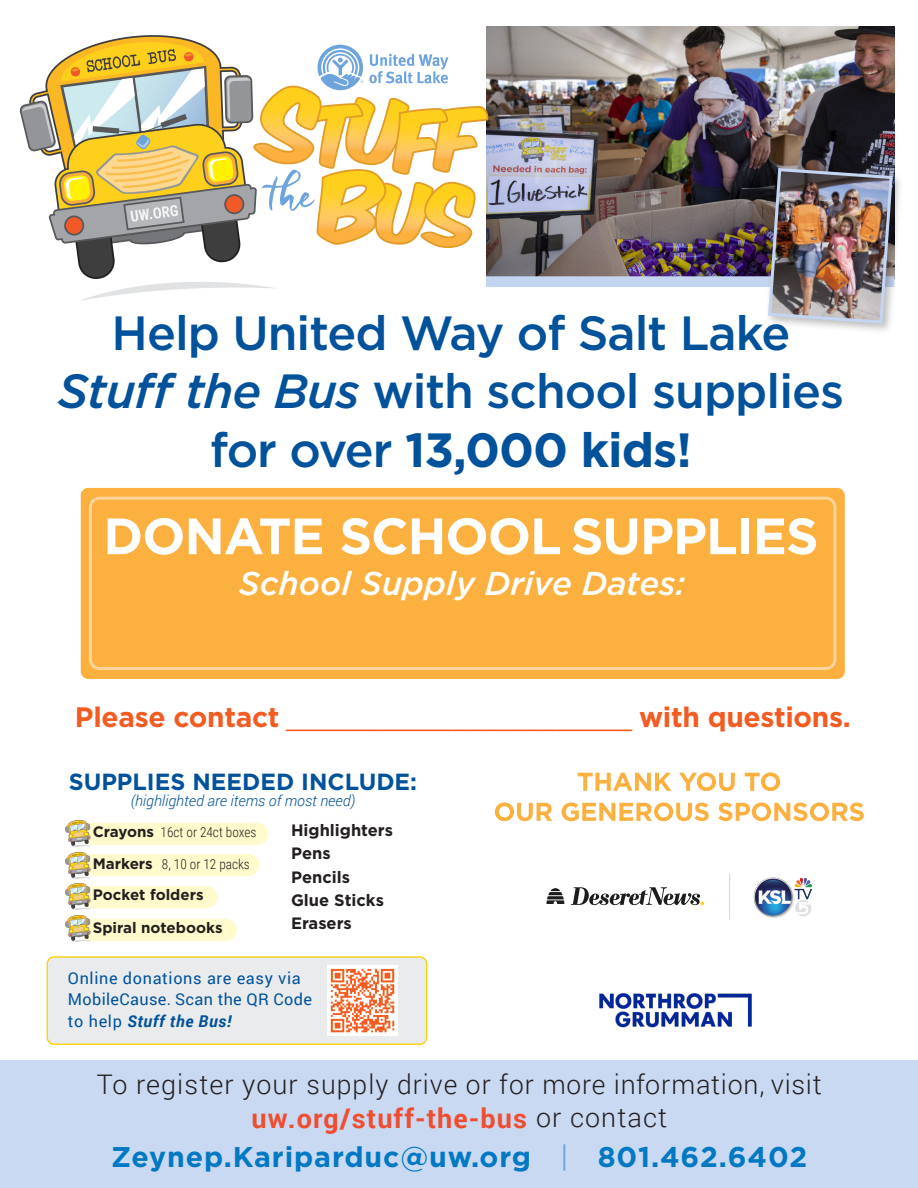
<style>
.page{position:relative;width:918px;height:1188px;background:#fff}
.page>*{position:absolute;margin:0;border:0;box-sizing:border-box;transform-origin:0 0}
.t1{font:700 51px "Gotham";letter-spacing:-.02em;color:#fff}
.t2{font:500 48px/58.5px "Gotham";letter-spacing:-.02em;color:#01529a;text-align:center}
.t3{font:italic 500 33px "Gotham";color:#fff}
.t4{font:700 28.5px "Gotham";letter-spacing:.03em;color:#0079c2}
.t5{font:700 28.05px "Gotham";letter-spacing:-.01em;color:#f25b21}
.t6{font:300 27px/33.8px "Roboto";letter-spacing:.035em;color:#231f20;text-align:center}
.t7{font:700 23.4px "Gotham";color:#01529a}
.t8{font:700 16.5px "Gotham";color:#231f20}
.t9{font:16.35px/21.8px "Roboto";letter-spacing:.03em;color:#01529a}
.t10{font:700 15.15px "Gotham";color:#231f20}
.t11{font:italic 300 15px "Roboto";color:#01529a}
.t12{font:300 13.8px "Roboto Condensed";color:#231f20}
.s1{font-style:italic}
.s2{font-weight:700}
.s3{font-family:"Arial Narrow";font-weight:400;font-size:33px}
.s4{font-family:"Gotham";font-weight:700;font-size:15.15px}
.s5{font-weight:700;font-style:italic}
.s6{font-weight:700;color:#ef4d30}
.s7{font-weight:400;color:#6ea4dd}
</style>
<div class="page">
<div style="left:81px;top:488px;width:764px;height:191px;background:#fbb03f;border-radius:8px"></div>
<div style="left:89px;top:497px;width:747px;height:173px;border:3px solid #fdd49b;border-radius:9px"></div>
<img style="left:486px;top:26px;width:408px;height:250px">
<div style="left:486px;top:276px;width:408px;height:11px;background:#c3d5f0"></div>
<div style="left:764px;top:164px;width:140px;height:171px;background:#231f20;opacity:.3"></div>
<img style="left:766px;top:166px;width:128px;height:159px">
<div style="left:0;top:1061px;width:918px;height:127px;background:#cad9f2"></div>
<div style="left:47px;top:957px;width:380px;height:87px;background:#e9ebed;border-radius:7px"></div>
<div style="left:47px;top:956px;width:380px;height:89px;border:1px solid #fcd008;border-radius:7px"></div>
<img style="left:328px;top:966px;width:70px;height:70px">
<div style="left:82px;top:823px;width:186px;height:22px;background:#fffbcc;border-radius:11px"></div>
<div style="left:81px;top:886px;width:136px;height:22px;background:#fffbcc;border-radius:11px"></div>
<div style="left:79px;top:919px;width:158px;height:22px;background:#fffbcc;border-radius:11px"></div>
<div style="left:81px;top:854px;width:179px;height:22px;background:#fffbcc;border-radius:11px"></div>
<img style="left:66px;top:820px;width:25px;height:27px">
<img style="left:66px;top:852px;width:25px;height:27px">
<img style="left:66px;top:883px;width:25px;height:26px">
<img style="left:66px;top:915px;width:25px;height:27px">
<svg style="left:578px;top:772px;width:202px;height:19px"></svg>
<svg style="left:495px;top:803px;width:369px;height:18px"></svg>
<img style="left:599px;top:993px;width:153px;height:35px">
<svg style="left:571px;top:887px;width:133px;height:18px"></svg>
<svg style="left:546px;top:888px;width:18px;height:16px"></svg>
<hr style="left:729px;top:874px;width:1px;height:46px;background:#d1d2d4">
<img style="left:753px;top:877px;width:59px;height:41px">
<svg style="left:19px;top:35px;width:470px;height:266px"></svg>
<p class="t2" style="left:58px;top:303px;width:788px">Help United Way of Salt Lake<br><span class="s1">Stuff the Bus</span> with school supplies for over <span class="s2">13,000 kids!</span></p>
<p class="t1" style="left:103px;top:502px;width:717px">DONATE SCHOOL SUPPLIES</p>
<p class="t3" style="left:239px;top:561px;width:448px">School Supply Drive Dates:</p>
<p class="t5" style="left:75px;top:698px;width:778px">Please contact <span class="s3">_______________________</span> with questions.</p>
<p class="t7" style="left:69px;top:766px;width:350px">SUPPLIES NEEDED INCLUDE:</p>
<p class="t11" style="left:131px;top:791px;width:226px">(highlighted are items of most need)</p>
<p class="t12" style="left:93px;top:823px;width:165px"><span class="s4">Crayons</span> 16ct or 24ct boxes</p>
<p class="t12" style="left:93px;top:854px;width:159px"><span class="s4">Markers</span> 8, 10 or 12 packs</p>
<p class="t10" style="left:93px;top:885px;width:112px">Pocket folders</p>
<p class="t10" style="left:93px;top:918px;width:131px">Spiral notebooks</p>
<p class="t8" style="left:291px;top:819px;width:104px">Highlighters</p>
<p class="t8" style="left:291px;top:843px;width:41px">Pens</p>
<p class="t8" style="left:291px;top:866px;width:60px">Pencils</p>
<p class="t8" style="left:291px;top:889px;width:94px">Glue Sticks</p>
<p class="t8" style="left:291px;top:913px;width:62px">Erasers</p>
<p class="t9" style="left:68px;top:966px;width:246px">Online donations are easy via<br>MobileCause. Scan the QR Code to help <span class="s5">Stuff the Bus!</span></p>
<p class="t6" style="left:97px;top:1067px;width:727px">To register your supply drive or for more information, visit <span class="s6">uw.org/stuff-the-bus</span> or contact</p>
<p class="t4" style="left:111px;top:1138px;width:697px">Zeynep.Kariparduc@uw.org <span class="s7">|</span> 801.462.6402</p>
</div>
